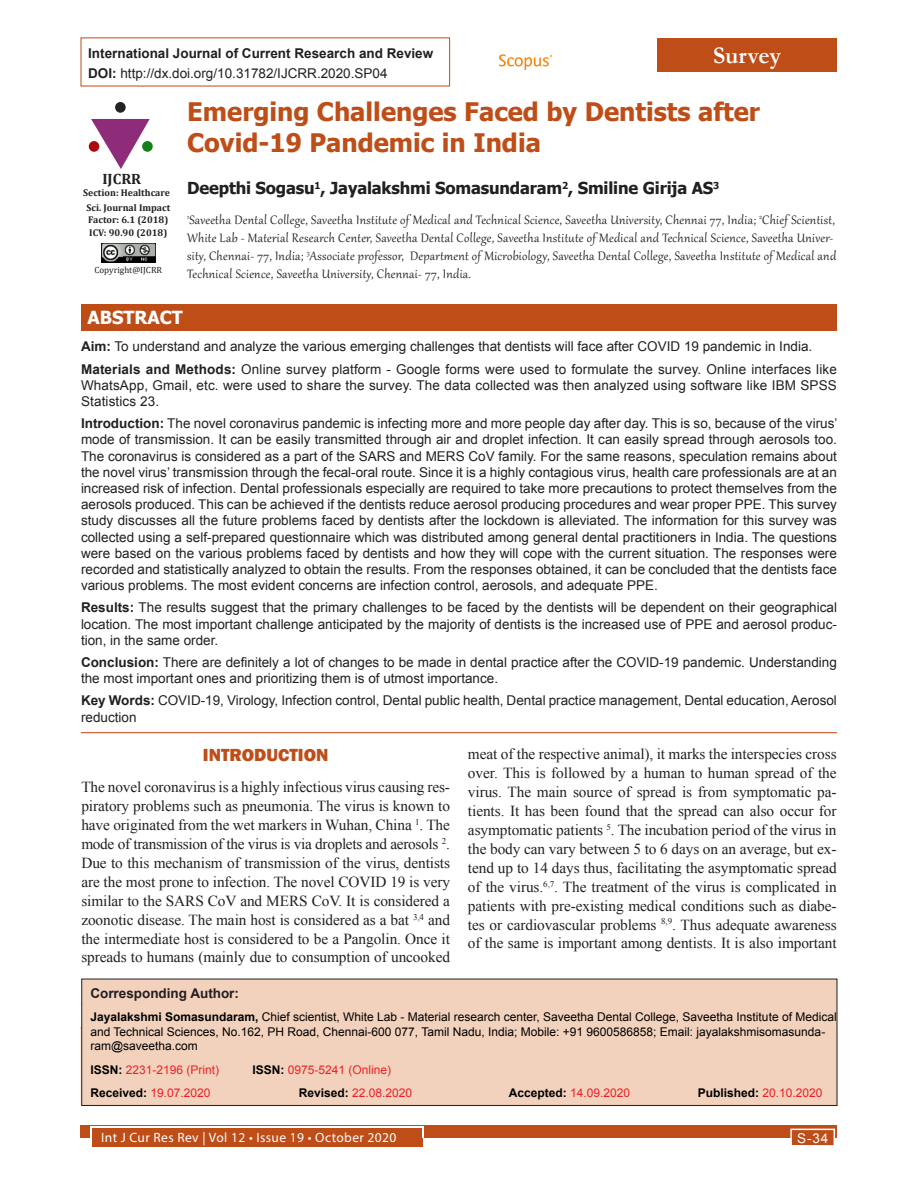
<style>
.page{position:relative;width:918px;height:1188px;background:#fff}
.page>*{position:absolute;margin:0;border:0;box-sizing:border-box;transform-origin:0 0}
.Article_title{font:700 25.5px/30.6px "Tahoma";color:#be4d18}
.Articles{font:700 24px "Garamond";color:#fff}
.Head_1{font:800 18px "Franklin Gothic";color:#be4d18}
.t1{font:700 18px "Tahoma";color:#fff}
.Author_name{font:700 16.5px "Tahoma";letter-spacing:-.01em;color:#231f20}
.Text{font:15.3px/18.9px "Times New Roman";letter-spacing:-.005em;color:#231f20;text-align:justify}
.Author_affiliation{font:15px/18px "Gabriola";letter-spacing:.02em;color:#231f20}
.t2{font:700 15px "Cambria";color:#231f20}
.Abstract_text{font:13.5px/16.2px "Arial";color:#231f20;text-align:justify}
.Keywords{font:13.5px/16.2px "Arial";color:#231f20}
.Corresponding_head{font:700 13.5px "Arial";color:#231f20}
.t3{font:13.5px "Myriad Pro";letter-spacing:.03em;color:#fff}
.t4{font:13.5px "Arial";color:#fff}
.Corresponding_text{font:12px/14.4px "Arial";color:#000}
.Corresponding_text-2{font:12px "Arial";color:#ee1d23}
.Corresponding_text-3{font:12px "Arial";color:#ee2123}
.Corresponding_text-4{font:700 12px "Arial";color:#000}
.t5{font:700 9.75px/11.7px "Cambria";color:#231f20}
.Text-2{font:9px "Cambria";color:#231f20}
.s1{font-weight:700}
.s2{font-weight:700;color:#000}
.s3{font-weight:400;color:#ee1d23}
</style>
<div class="page">
<div style="left:81px;top:1125px;width:756px;height:13px;background:#be4d18"></div>
<div style="left:92px;top:1128px;width:330px;height:19px;background:#be4d18"></div>
<hr style="left:90px;top:1127px;width:333px;height:1px;background:#fff">
<svg style="left:90px;top:1128px;width:2px;height:10px"></svg>
<svg style="left:422px;top:1127px;width:2px;height:11px"></svg>
<div style="left:790px;top:1129px;width:45px;height:17px;background:#be4d18;border:2px solid #fff"></div>
<div style="left:81px;top:979px;width:756px;height:127px;background:#f2d2bd;border:1px solid #231f20"></div>
<div style="left:657px;top:38px;width:180px;height:34px;background:#be4d18"></div>
<hr style="left:81px;top:732px;width:756px;height:1px;background:#cd542a">
<div style="left:81px;top:304px;width:756px;height:27px;background:#be4d18"></div>
<img style="left:500px;top:54px;width:53px;height:16px">
<svg style="left:91px;top:119px;width:59px;height:50px"></svg>
<div style="left:142px;top:141px;width:11px;height:11px;background:#128117;border-radius:50%"></div>
<div style="left:115px;top:102px;width:11px;height:11px;background:#232323;border-radius:50%"></div>
<div style="left:89px;top:141px;width:10px;height:11px;background:#ac0b0b;border-radius:50%"></div>
<img style="left:101px;top:243px;width:54px;height:20px">
<img style="left:123px;top:257px;width:31px;height:5px">
<p class="Corresponding_head" style="left:88px;top:44px;width:347px">International Journal of Current Research and Review</p>
<p class="Articles" style="left:713px;top:39px;width:69px">Survey</p>
<p class="Abstract_text" style="left:88px;top:66px;width:301px"><span class="s1">DOI:</span> http://dx.doi.org/10.31782/IJCRR.2020.SP04</p>
<p class="t2" style="left:102px;top:168px;width:40px">IJCRR</p>
<p class="t5" style="left:83px;top:186px;width:88px">Section: Healthcare</p>
<p class="t5" style="left:86px;top:201px;width:85px">Sci. Journal Impact<br>Factor: 6.1 (2018)</p>
<p class="t5" style="left:89px;top:226px;width:80px">ICV: 90.90 (2018)</p>
<p class="Text-2" style="left:94px;top:265px;width:69px">Copyright@IJCRR</p>
<p class="Article_title" style="left:187px;top:98px;width:574px">Emerging Challenges Faced by Dentists after<br>Covid-19 Pandemic in India</p>
<p class="Author_name" style="left:187px;top:177px;width:534px">Deepthi Sogasu<sup>1</sup>, Jayalakshmi Somasundaram<sup>2</sup>, Smiline Girija AS<sup>3</sup></p>
<p class="Author_affiliation" style="left:187px;top:210px;width:651px"><sup>1</sup>Saveetha Dental College, Saveetha Institute of Medical and Technical Science, Saveetha University, Chennai 77, India; <sup>2</sup>Chief Scientist, White Lab - Material Research Center, Saveetha Dental College, Saveetha Institute of Medical and Technical Science, Saveetha Univer&shy;sity, Chennai- 77, India; <sup>3</sup>Associate professor, Department of Microbiology, Saveetha Dental College, Saveetha Institute of Medical and Technical Science, Saveetha University, Chennai- 77, India.</p>
<p class="t1" style="left:87px;top:305px;width:97px">ABSTRACT</p>
<p class="Abstract_text" style="left:81px;top:339px;width:733px"><span class="s1">Aim:</span> To understand and analyze the various emerging challenges that dentists will face after COVID 19 pandemic in India.</p>
<p class="Abstract_text" style="left:81px;top:361px;width:757px"><span class="s1">Materials and Methods:</span> Online survey platform - Google forms were used to formulate the survey. Online interfaces like WhatsApp, Gmail, etc. were used to share the survey. The data collected was then analyzed using software like IBM SPSS Statistics 23.</p>
<p class="Abstract_text" style="left:81px;top:416px;width:758px"><span class="s1">Introduction:</span> The novel coronavirus pandemic is infecting more and more people day after day. This is so, because of the virus’ mode of transmission. It can be easily transmitted through air and droplet infection. It can easily spread through aerosols too.<br>The coronavirus is considered as a part of the SARS and MERS CoV family. For the same reasons, speculation remains about the novel virus’ transmission through the fecal-oral route. Since it is a highly contagious virus, health care professionals are at an increased risk of infection. Dental professionals especially are required to take more precautions to protect themselves from the aerosols produced. This can be achieved if the dentists reduce aerosol producing procedures and wear proper PPE. This survey study discusses all the future problems faced by dentists after the lockdown is alleviated. The information for this survey was collected using a self-prepared questionnaire which was distributed among general dental practitioners in India. The questions were based on the various problems faced by dentists and how they will cope with the current situation. The responses were recorded and statistically analyzed to obtain the results. From the responses obtained, it can be concluded that the dentists face various problems. The most evident concerns are infection control, aerosols, and adequate PPE.</p>
<p class="Abstract_text" style="left:81px;top:600px;width:758px"><span class="s1">Results:</span> The results suggest that the primary challenges to be faced by the dentists will be dependent on their geographical location. The most important challenge anticipated by the majority of dentists is the increased use of PPE and aerosol produc&shy;tion, in the same order.</p>
<p class="Abstract_text" style="left:81px;top:654px;width:757px"><span class="s1">Conclusion:</span> There are definitely a lot of changes to be made in dental practice after the COVID-19 pandemic. Understanding the most important ones and prioritizing them is of utmost importance.</p>
<p class="Keywords" style="left:81px;top:693px;width:757px"><span class="s1">Key Words:</span> COVID-19, Virology, Infection control, Dental public health, Dental practice management, Dental education, Aerosol reduction</p>
<p class="Head_1" style="left:203px;top:744px;width:127px">INTRODUCTION</p>
<p class="Text" style="left:81px;top:777px;width:370px">The novel coronavirus is a highly infectious virus causing res&shy;piratory problems such as pneumonia. The virus is known to have originated from the wet markers in Wuhan, China <sup>1</sup>. The mode of transmission of the virus is via droplets and aerosols <sup>2</sup>.<br>Due to this mechanism of transmission of the virus, dentists are the most prone to infection. The novel COVID 19 is very similar to the SARS CoV and MERS CoV. It is considered a zoonotic disease. The main host is considered as a bat <sup>3,4</sup> and the intermediate host is considered to be a Pangolin. Once it spreads to humans (mainly due to consumption of uncooked</p>
<p class="Text" style="left:468px;top:745px;width:370px">meat of the respective animal), it marks the interspecies cross over. This is followed by a human to human spread of the virus. The main source of spread is from symptomatic pa&shy;tients. It has been found that the spread can also occur for asymptomatic patients <sup>5</sup>. The incubation period of the virus in the body can vary between 5 to 6 days on an average, but ex&shy;tend up to 14 days thus, facilitating the asymptomatic spread of the virus.<sup>6,7</sup>. The treatment of the virus is complicated in patients with pre-existing medical conditions such as diabe&shy;tes or cardiovascular problems <sup>8,9</sup>. Thus adequate awareness of the same is important among dentists. It is also important</p>
<p class="Corresponding_head" style="left:90px;top:984px;width:150px">Corresponding Author:</p>
<p class="Corresponding_text" style="left:90px;top:1010px;width:748px"><span class="s1">Jayalakshmi Somasundaram,</span> Chief scientist, White Lab - Material research center, Saveetha Dental College, Saveetha Institute of Medical and Technical Sciences, No.162, PH Road, Chennai-600 077, Tamil Nadu, India; Mobile: +91 9600586858; Email: jayalakshmisomasunda&shy;ram@saveetha.com</p>
<p class="Corresponding_text-3" style="left:90px;top:1062px;width:130px"><span class="s2">ISSN:</span> 2231-2196 (Print)</p>
<p class="Corresponding_text-3" style="left:252px;top:1062px;width:140px"><span class="s2">ISSN:</span> 0975-5241 (Online)</p>
<p class="Corresponding_text-2" style="left:90px;top:1085px;width:122px"><span class="s2">Received:</span> 19.07.2020</p>
<p class="Corresponding_text-2" style="left:299px;top:1085px;width:115px"><span class="s2">Revised:</span> 22.08.2020</p>
<p class="Corresponding_text-2" style="left:509px;top:1085px;width:123px"><span class="s2">Accepted:</span> 14.09.2020</p>
<p class="Corresponding_text-4" style="left:698px;top:1085px;width:126px">Published: <span class="s3">20.10.2020</span></p>
<p class="t3" style="left:101px;top:1129px;width:297px">Int J Cur Res Rev | Vol 12 • Issue 19 • October 2020</p>
<p class="t4" style="left:797px;top:1129px;width:32px">S-34</p>
</div>
